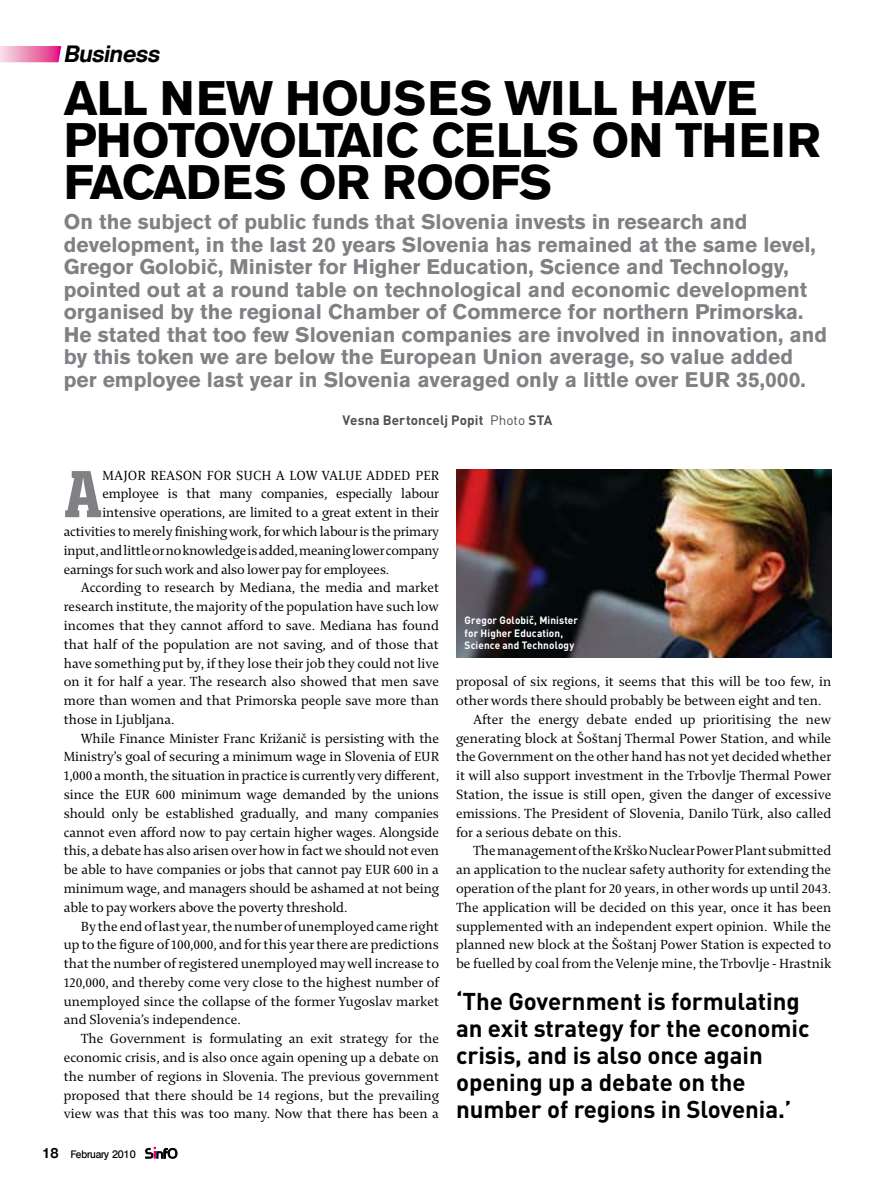
<style>
.page{position:relative;width:893px;height:1191px;background:#fff}
.page>*{position:absolute;margin:0;border:0;box-sizing:border-box;transform-origin:0 0}
.t1{font:700 condensed 62.1px "Soho Std";color:#818084}
.t2{font:700 48px/42px "Akzidenz Grotesk BE";letter-spacing:-.02em;color:#000}
.t3{font:700 24px/27px "DIN";letter-spacing:-.005em;color:#000}
.t4{font:italic 700 22.5px "Olympia";color:#000}
.t5{font:700 21px/22.5px "Akzidenz Grotesk BE";color:#818084}
.t6{font:14.25px/18.8px "Enigma 2";color:#000;text-align:justify}
.t7{font:700 13.5px "DIN";letter-spacing:.01em;color:#504f53}
.t8{font:700 10.5px/12.8px "DIN";letter-spacing:.015em;color:#fff;scale:.95 1}
.t9{font:600 10.5px "Olympia";letter-spacing:-.01em;color:#000;scale:.95 1}
.s1{font-weight:400}
.s2{font-weight:700;font-size:13.5px}
</style>
<div class="page">
<img style="left:456px;top:470px;width:375px;height:188px">
<svg style="left:146px;top:1147px;width:31px;height:11px"></svg>
<svg style="left:0;top:46px;width:61px;height:16px"></svg>
<p class="t4" style="left:64px;top:41px;width:101px">Business</p>
<p class="t2" style="left:64px;top:77px;width:758px">All new houses will have photovoltaic cells on their facades or roofs</p>
<p class="t5" style="left:64px;top:210px;width:765px">On the subject of public funds that Slovenia invests in research and development, in the last 20 years Slovenia has remained at the same level, Gregor Golobič, Minister for Higher Education, Science and Technology, pointed out at a round table on technological and economic development organised by the regional Chamber of Commerce for northern Primorska.<br>He stated that too few Slovenian companies are involved in innovation, and by this token we are below the European Union average, so value added per employee last year in Slovenia averaged only a little over EUR</p>
<p class="t5" style="left:736px;top:368px;width:71px">35,000.</p>
<p class="t7" style="left:343px;top:411px;width:211px">Vesna Bertoncelj Popit <span class="s1">Photo</span> STA</p>
<p class="t1" style="left:64px;top:454px;width:40px">A</p>
<p class="t6" style="left:103px;top:465px;width:338px">major reason for such a low value added per</p>
<p class="t6" style="left:103px;top:484px;width:338px">employee is that many companies, especially labour</p>
<p class="t6" style="left:103px;top:503px;width:338px">intensive operations, are limited to a great extent in their</p>
<p class="t6" style="left:64px;top:521px;width:377px">activities to merely finishing work, for which labour is the primary</p>
<p class="t6" style="left:64px;top:540px;width:377px">input, and little or no knowledge is added, meaning lower company</p>
<p class="t6" style="left:64px;top:559px;width:327px">earnings for such work and also lower pay for employees.</p>
<p class="t6" style="left:81px;top:578px;width:360px">According to research by Mediana, the media and market</p>
<p class="t6" style="left:64px;top:596px;width:377px">research institute, the majority of the population have such low</p>
<p class="t6" style="left:64px;top:615px;width:377px">incomes that they cannot afford to save. Mediana has found</p>
<p class="t6" style="left:64px;top:634px;width:377px">that half of the population are not saving, and of those that</p>
<p class="t6" style="left:64px;top:653px;width:377px">have something put by, if they lose their job they could not live</p>
<p class="t6" style="left:64px;top:672px;width:377px">on it for half a year. The research also showed that men save</p>
<p class="t6" style="left:64px;top:690px;width:377px">more than women and that Primorska people save more than</p>
<p class="t6" style="left:64px;top:709px;width:112px">those in Ljubljana.</p>
<p class="t6" style="left:81px;top:728px;width:360px">While Finance Minister Franc Križanič is persisting with the</p>
<p class="t6" style="left:64px;top:747px;width:360px">Ministry’s goal of securing a minimum wage in Slovenia of EUR</p>
<p class="t6" style="left:64px;top:765px;width:377px">1,000 a month, the situation in practice is currently very different,</p>
<p class="t6" style="left:64px;top:784px;width:71px">since the EUR</p>
<p class="t6" style="left:64px;top:784px;width:377px;text-indent:92px">600 minimum wage demanded by the unions should only be established gradually, and many companies cannot even afford now to pay certain higher wages. Alongside this, a debate has also arisen over how in fact we should not even be able to have companies or jobs that cannot pay EUR</p>
<p class="t6" style="left:394px;top:859px;width:47px">600 in a</p>
<p class="t6" style="left:64px;top:878px;width:377px">minimum wage, and managers should be ashamed at not being</p>
<p class="t6" style="left:64px;top:897px;width:285px">able to pay workers above the poverty threshold.</p>
<p class="t6" style="left:81px;top:916px;width:360px">By the end of last year, the number of unemployed came right</p>
<p class="t6" style="left:64px;top:935px;width:377px">up to the figure of 100,000, and for this year there are predictions</p>
<p class="t6" style="left:64px;top:953px;width:377px">that the number of registered unemployed may well increase to</p>
<p class="t6" style="left:64px;top:972px;width:378px">120,000, and thereby come very close to the highest number of</p>
<p class="t6" style="left:64px;top:991px;width:377px">unemployed since the collapse of the former Yugoslav market</p>
<p class="t6" style="left:64px;top:1010px;width:178px">and Slovenia’s independence.</p>
<p class="t6" style="left:81px;top:1028px;width:360px">The Government is formulating an exit strategy for the</p>
<p class="t6" style="left:64px;top:1047px;width:377px">economic crisis, and is also once again opening up a debate on</p>
<p class="t6" style="left:64px;top:1066px;width:377px">the number of regions in Slovenia. The previous government</p>
<p class="t6" style="left:64px;top:1085px;width:377px">proposed that there should be 14 regions, but the prevailing</p>
<p class="t6" style="left:64px;top:1104px;width:377px">view was that this was too many. Now that there has been a</p>
<p class="t9" style="left:43px;top:1148px;width:100px"><span class="s2">18</span> February 2010</p>
<p class="t8" style="left:465px;top:613px;width:121px">Gregor Golobič, Minister for Higher Education,<br>Science and Technology</p>
<p class="t6" style="left:456px;top:672px;width:377px">proposal of six regions, it seems that this will be too few, in</p>
<p class="t6" style="left:456px;top:690px;width:367px">other words there should probably be between eight and ten.</p>
<p class="t6" style="left:473px;top:709px;width:360px">After the energy debate ended up prioritising the new</p>
<p class="t6" style="left:456px;top:728px;width:377px">generating block at Šoštanj Thermal Power Station, and while</p>
<p class="t6" style="left:456px;top:747px;width:377px">the Government on the other hand has not yet decided whether</p>
<p class="t6" style="left:456px;top:765px;width:377px">it will also support investment in the Trbovlje Thermal Power</p>
<p class="t6" style="left:456px;top:784px;width:377px">Station, the issue is still open, given the danger of excessive</p>
<p class="t6" style="left:456px;top:803px;width:377px">emissions. The President of Slovenia, Danilo Türk, also called</p>
<p class="t6" style="left:456px;top:822px;width:167px">for a serious debate on this.</p>
<p class="t6" style="left:473px;top:841px;width:360px">The management of the Krško Nuclear Power Plant submitted</p>
<p class="t6" style="left:456px;top:859px;width:377px">an application to the nuclear safety authority for extending the</p>
<p class="t6" style="left:456px;top:878px;width:377px">operation of the plant for 20 years, in other words up until 2043.</p>
<p class="t6" style="left:456px;top:897px;width:377px">The application will be decided on this year, once it has been</p>
<p class="t6" style="left:456px;top:916px;width:377px">supplemented with an independent expert opinion. While the</p>
<p class="t6" style="left:456px;top:935px;width:377px">planned new block at the Šoštanj Power Station is expected to</p>
<p class="t6" style="left:456px;top:953px;width:377px">be fuelled by coal from the Velenje mine, the Trbovlje - Hrastnik</p>
<p class="t3" style="left:456px;top:987px;width:355px">‘The Government is formulating an exit strategy for the economic crisis, and is also once again opening up a debate on the number of regions in Slovenia.’</p>
</div>
